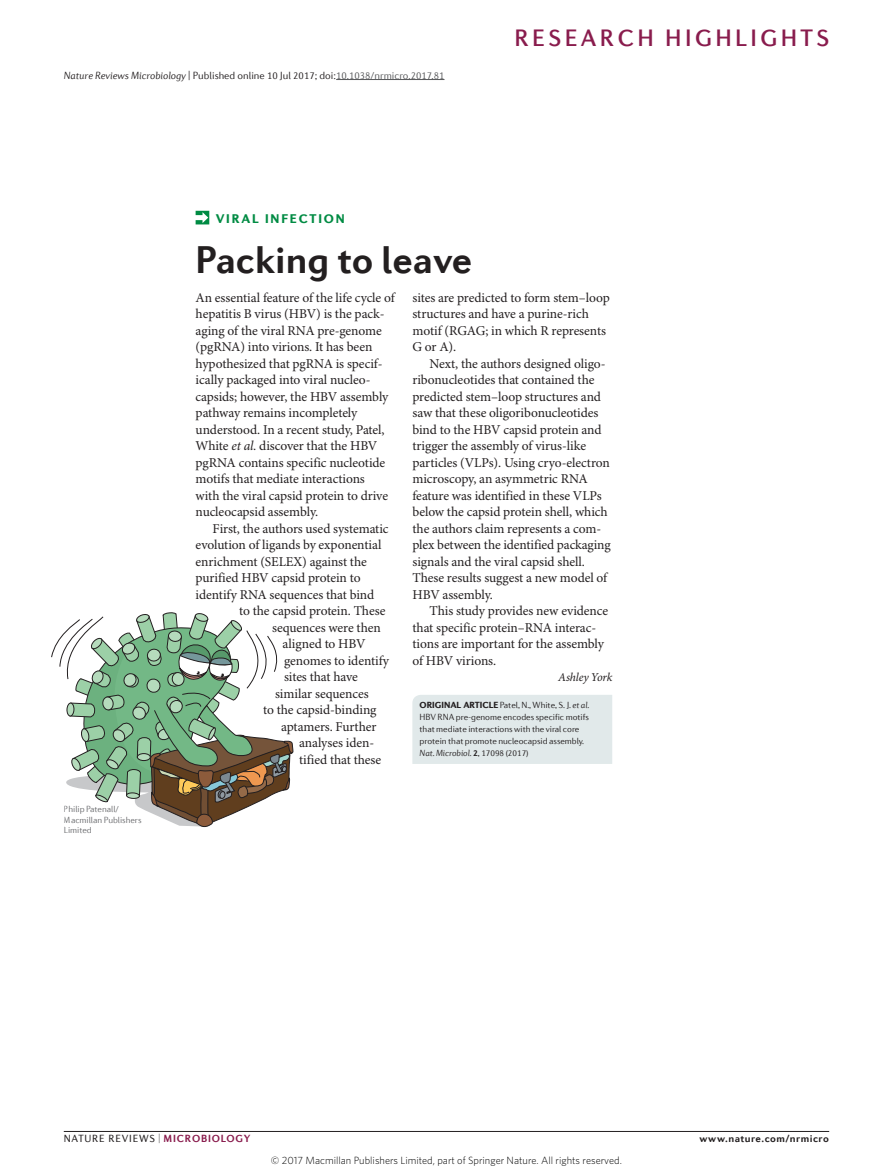
<style>
.page{position:relative;width:893px;height:1174px;background:#fff}
.page>*{position:absolute;margin:0;border:0;box-sizing:border-box;transform-origin:0 0}
.Title{font:700 39px "Diverda Sans Com";color:#231f20}
.t1{font:500 24px "Diverda Sans Com";letter-spacing:.14em;color:#891c4d}
.Body_text{font:13.5px/16.5px "Minion Pro";letter-spacing:-.005em;color:#231f20}
.Body_first{font:13.5px/16.5px "Minion Pro";letter-spacing:-.005em;color:#231f20}
.Strapline{font:900 12.75px "Diverda Sans Com";letter-spacing:.14em;color:#008b43}
.Author{font:italic 12px "Minion Pro";letter-spacing:-.015em;color:#231f20}
.AOP_line{font:300 10.5px "Diverda Sans Com";color:#231f20}
.t2{font:300 10.5px "Whitney";color:#000}
.t3{font:10.5px "Diverda Sans Com";letter-spacing:.075em;color:#231f20}
.t4{font:700 10.5px "Diverda Sans Com";letter-spacing:.045em;color:#231f20}
.Info_box_text{font:300 9px/12px "Diverda Sans Com";letter-spacing:-.005em;color:#231f20}
.Credit_line{font:300 9px/10.5px "Diverda Sans Com";letter-spacing:-.005em;color:#6c6d70}
.s1{font-style:italic}
.s2{color:#57585a}
.s3{font-weight:900}
.s4{font-weight:700}
.s5{font-weight:700;color:#891c4d}
</style>
<div class="page">
<hr style="left:64px;top:1131px;width:765px;height:1px;background:#231f20">
<svg style="left:51px;top:612px;width:242px;height:216px"></svg>
<svg style="left:196px;top:211px;width:13px;height:13px"></svg>
<div style="left:412px;top:695px;width:200px;height:69px;background:#e1e9ea"></div>
<hr style="left:336px;top:79px;width:108px;height:1px;background:#57585a">
<p class="AOP_line" style="left:64px;top:69px;width:382px"><span class="s1">Nature Reviews Microbiology</span> | Published online 10 Jul 2017; doi:<span class="s2">10.1038/nrmicro.2017.81</span></p>
<h2 class="t1" style="left:514px;top:24px;width:316px">RESEARCH HIGHLIGHTS</h2>
<p class="Strapline" style="left:216px;top:211px;width:131px">VIRAL INFECTION</p>
<p class="Title" style="left:196px;top:237px;width:278px">Packing to leave</p>
<p class="Credit_line" style="left:64px;top:804px;width:79px">Philip Patenall/<br>Macmillan Publishers<br>Limited</p>
<p class="Body_first" style="left:196px;top:290px;width:201px">An essential feature of the life cycle of hepatitis B virus (HBV) is the pack&shy;aging of the viral RNA pre-genome (pgRNA) into virions. It has been hypothesized that pgRNA is specif&shy;ically packaged into viral nucleo&shy;capsids; however, the HBV assembly pathway remains incompletely understood. In a recent study, Patel, White <span class="s1">et al.</span> discover that the HBV pgRNA contains specific nucleotide motifs that mediate interactions<br>with the viral capsid protein to drive nucleocapsid assembly.</p>
<p class="Body_text" style="left:213px;top:521px;width:178px">First, the authors used systematic</p>
<p class="Body_text" style="left:196px;top:537px;width:187px">evolution of ligands by exponential</p>
<p class="Body_text" style="left:196px;top:554px;width:173px">enrichment (SELEX) against the</p>
<p class="Body_text" style="left:196px;top:570px;width:166px">purified HBV capsid protein to</p>
<p class="Body_text" style="left:196px;top:587px;width:180px">identify RNA sequences that bind</p>
<p class="Body_text" style="left:239px;top:603px;width:148px">to the capsid protein. These</p>
<p class="Body_text" style="left:272px;top:620px;width:110px">sequences were then</p>
<p class="Body_text" style="left:283px;top:636px;width:85px">aligned to HBV</p>
<p class="Body_text" style="left:284px;top:653px;width:106px">genomes to identify</p>
<p class="Body_text" style="left:284px;top:669px;width:75px">sites that have</p>
<p class="Body_text" style="left:275px;top:686px;width:95px">similar sequences</p>
<p class="Body_text" style="left:263px;top:702px;width:115px">to the capsid-binding</p>
<p class="Body_text" style="left:281px;top:719px;width:97px">aptamers. Further</p>
<p class="Body_text" style="left:299px;top:735px;width:77px">analyses iden-</p>
<p class="Body_text" style="left:299px;top:752px;width:84px">tified that these</p>
<p class="Body_text" style="left:412px;top:290px;width:199px">sites are predicted to form stem–loop structures and have a purine-rich motif (RGAG; in which R represents<br>G or A).</p>
<p class="Body_text" style="left:412px;top:356px;width:200px;text-indent:17px">Next, the authors designed oligo&shy;ribonucleotides that contained the predicted stem–loop structures and saw that these oligoribonucleotides bind to the HBV capsid protein and trigger the assembly of virus-like particles (VLPs). Using cryo-electron microscopy, an asymmetric RNA feature was identified in these VLPs below the capsid protein shell, which the authors claim represents a com&shy;plex between the identified packaging signals and the viral capsid shell.<br>These results suggest a new model of HBV assembly.</p>
<p class="Body_text" style="left:412px;top:603px;width:197px;text-indent:17px">This study provides new evidence that specific protein–RNA interac&shy;tions are important for the assembly of HBV virions.</p>
<p class="Author" style="left:558px;top:670px;width:56px">Ashley York</p>
<p class="Info_box_text" style="left:420px;top:699px;width:171px"><span class="s3">ORIGINAL ARTICLE</span> Patel, N., White, S. J. <span class="s1">et al</span>.<br>HBV RNA pre-genome encodes specific motifs that mediate interactions with the viral core protein that promote nucleocapsid assembly.<br><span class="s1">Nat. Microbiol.</span> <span class="s4">2</span>, 17098 (2017)</p>
<p class="t3" style="left:64px;top:1132px;width:188px">NATURE REVIEWS | <span class="s5">MICROBIOLOGY</span></p>
<p class="t4" style="left:699px;top:1132px;width:131px">www.nature.com/nrmicro</p>
<p class="t2" style="left:271px;top:1153px;width:352px">© 2017 Macmillan Publishers Limited, part of Springer Nature. All rights reserved.</p>
</div>
